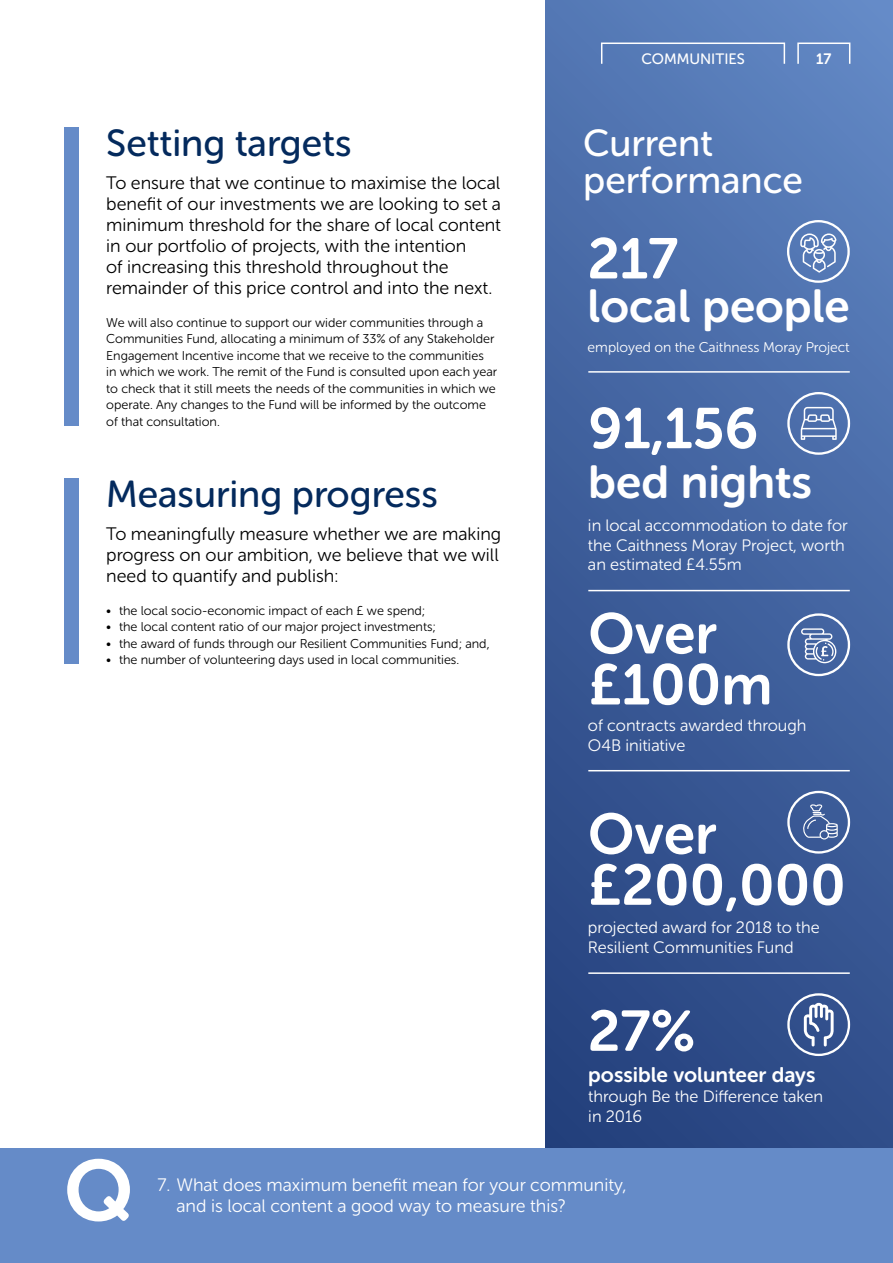
<style>
.page{position:relative;width:893px;height:1263px;background:#fff}
.page>*{position:absolute;margin:0;border:0;box-sizing:border-box;transform-origin:0 0}
.t1{font:85.5px "Museo Sans Rounded 700";color:#fff}
.t2{font:57px/51px "Museo Sans Rounded 700";color:#fff}
.t3{font:46.2px "Museo Sans Rounded 700";color:#fff}
.t4{font:37.5px "Museo Sans Rounded 500";color:#042a5d}
.t5{font:37.5px/37.5px "Museo Sans Rounded 500";color:#fff}
.t6{font:21px "Museo Sans Rounded 700";color:#fff}
.t7{font:18px/21px "Museo Sans Rounded 300";color:#000}
.t8{font:18px/21px "Museo Sans Rounded 300";color:#fff}
.t9{font:16.5px/19.8px "Museo Sans Rounded 300";color:#fff}
.t10{font:15px "Museo Sans Rounded 500";color:#fff}
.t11{font:15px "Museo Sans Rounded 700";color:#fff}
.t12{font:14.1px "Museo Sans Rounded 300";color:#fff}
.t13{font:12.75px/16.5px "Museo Sans Rounded 300";color:#000}
</style>
<div class="page">
<div style="left:546px;top:0;width:347px;height:1263px;background:linear-gradient(to bottom,#5b80bd,#223e7a)"></div>
<svg style="left:787px;top:220px;width:63px;height:63px;background:#7995c5"></svg>
<hr style="left:588px;top:371px;width:262px;height:2px;background:#fff">
<hr style="left:588px;top:590px;width:262px;height:1px;background:#fff">
<hr style="left:588px;top:770px;width:262px;height:1px;background:#fff">
<hr style="left:588px;top:972px;width:262px;height:2px;background:#fff">
<svg style="left:787px;top:392px;width:63px;height:63px;background:#6f8abb"></svg>
<svg style="left:787px;top:613px;width:63px;height:63px;background:#6882b2"></svg>
<svg style="left:787px;top:791px;width:63px;height:63px;background:#5b75a8"></svg>
<svg style="left:787px;top:993px;width:63px;height:63px"></svg>
<div style="left:0;top:1148px;width:893px;height:115px;background:#658bc8"></div>
<svg style="left:600px;top:42px;width:251px;height:23px;background:#6789c1"></svg>
<div style="left:64px;top:128px;width:15px;height:298px;background:#658bc8"></div>
<div style="left:64px;top:478px;width:15px;height:186px;background:#658bc8"></div>
<h3 class="t4" style="left:106px;top:122px;width:247px">Setting targets</h3>
<p class="t7" style="left:106px;top:172px;width:396px">To ensure that we continue to maximise the local benefit of our investments we are looking to set a minimum threshold for the share of local content in our portfolio of projects, with the intention<br>of increasing this threshold throughout the remainder of this price control and into the next.</p>
<p class="t13" style="left:106px;top:314px;width:392px">We will also continue to support our wider communities through a Communities Fund, allocating a minimum of 33% of any Stakeholder Engagement Incentive income that we receive to the communities in which we work. The remit of the Fund is consulted upon each year to check that it still meets the needs of the communities in which we operate. Any changes to the Fund will be informed by the outcome of that consultation.</p>
<h3 class="t4" style="left:106px;top:473px;width:333px">Measuring progress</h3>
<h3 class="t7" style="left:106px;top:523px;width:396px">To meaningfully measure whether we are making progress on our ambition, we believe that we will need to quantify and publish:</h3>
<p class="t13" style="left:106px;top:602px;width:321px">• the local socio-economic impact of each £ we spend;</p>
<p class="t13" style="left:106px;top:619px;width:331px">• the local content ratio of our major project investments;</p>
<p class="t13" style="left:106px;top:635px;width:385px">• the award of funds through our Resilient Communities Fund; and,</p>
<p class="t13" style="left:106px;top:652px;width:354px">• the number of volunteering days used in local communities.</p>
<p class="t10" style="left:641px;top:50px;width:105px">COMMUNITIES</p>
<p class="t11" style="left:816px;top:50px;width:17px">17</p>
<h3 class="t5" style="left:583px;top:124px;width:221px">Current performance</h3>
<h2 class="t2" style="left:588px;top:233px;width:92px">217</h2>
<h3 class="t3" style="left:588px;top:280px;width:264px">local people</h3>
<p class="t12" style="left:588px;top:339px;width:264px">employed on the Caithness Moray Project</p>
<h2 class="t2" style="left:588px;top:403px;width:172px">91,156</h2>
<h3 class="t3" style="left:588px;top:456px;width:225px">bed nights</h3>
<p class="t9" style="left:588px;top:515px;width:261px">in local accommodation to date for the Caithness Moray Project, worth an estimated £4.55m</p>
<h2 class="t2" style="left:588px;top:608px;width:186px">Over £100m</h2>
<p class="t9" style="left:588px;top:715px;width:220px">of contracts awarded through<br>O4B initiative</p>
<h2 class="t2" style="left:588px;top:809px;width:259px">Over £200,000</h2>
<p class="t9" style="left:588px;top:918px;width:233px">projected award for 2018 to the<br>Resilient Communities Fund</p>
<h2 class="t2" style="left:588px;top:1006px;width:109px">27%</h2>
<h3 class="t6" style="left:588px;top:1063px;width:229px">possible volunteer days</h3>
<p class="t9" style="left:588px;top:1087px;width:236px">through Be the Difference taken in 2016</p>
<h1 class="t1" style="left:64px;top:1143px;width:71px">Q</h1>
<h3 class="t8" style="left:176px;top:1175px;width:452px;text-indent:-19px">7. What does maximum benefit mean for your community, and is local content a good way to measure this?</h3>
</div>
